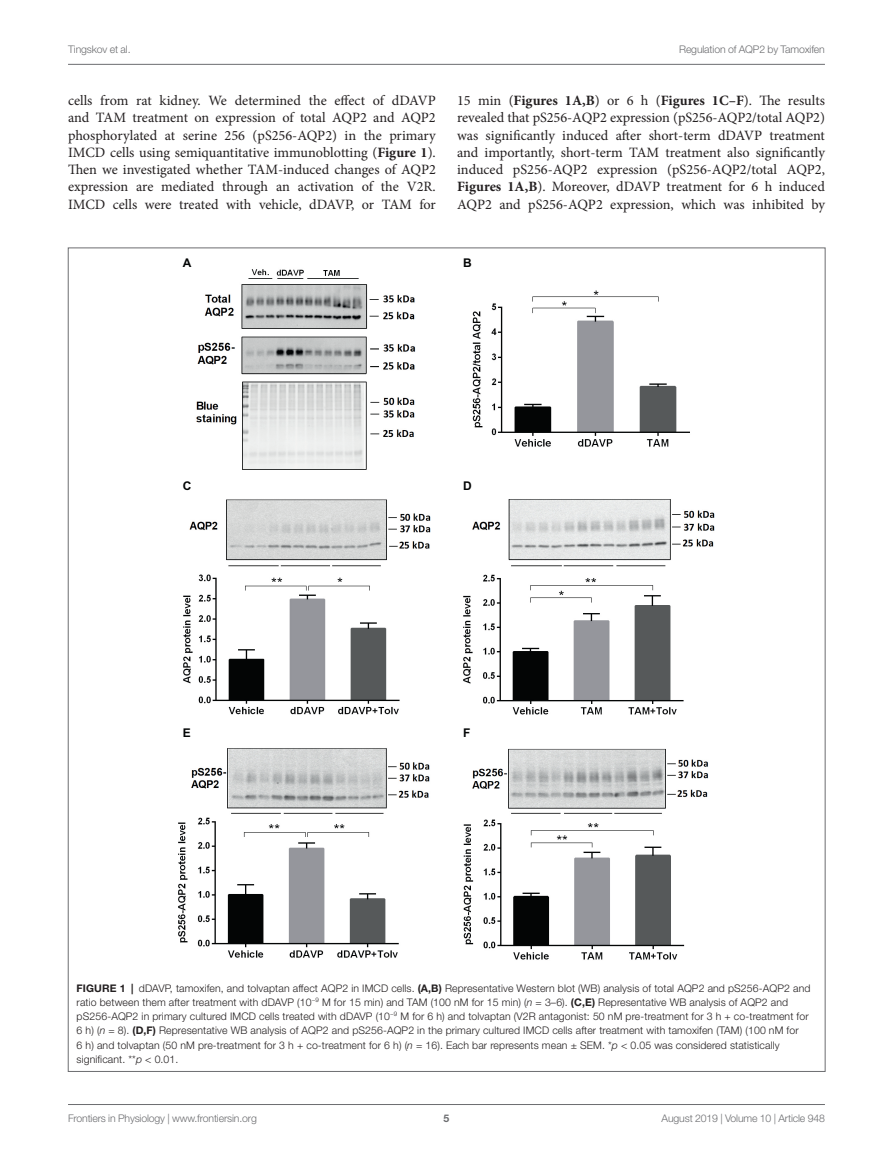
<style>
.page{position:relative;width:893px;height:1170px;background:#fff}
.page>*{position:absolute;margin:0;border:0;box-sizing:border-box;transform-origin:0 0}
.TEXT_FLUSH{font:14.25px/17.2px "Minion Pro";color:#231f20;text-align:justify}
.t1{font:700 12px "Arial";color:#030505}
.FIG_LEG{font:300 10.5px/14.2px "Helvetica Neue LT Std";letter-spacing:.01em;color:#231f20}
.t2{font:300 10.5px "Helvetica Neue LT Std";letter-spacing:-.015em;color:#6c6d70}
.t3{font:700 10.5px "Helvetica Neue LT Std";color:#6c6d70}
.s1{font-weight:700}
.s2{font-style:italic}
</style>
<div class="page">
<hr style="left:68px;top:64px;width:757px;height:1px;background:#6c6d70">
<hr style="left:68px;top:1104px;width:757px;height:1px;background:#6c6d70">
<img style="left:178px;top:269px;width:537px;height:691px">
<p class="t2" style="left:68px;top:42px;width:64px">Tingskov et al.</p>
<p class="t2" style="left:679px;top:42px;width:147px">Regulation of AQP2 by Tamoxifen</p>
<p class="TEXT_FLUSH" style="left:68px;top:92px;width:369px">cells from rat kidney. We determined the effect of dDAVP and TAM treatment on expression of total AQP2 and AQP2 phosphorylated at serine 256 (pS256-AQP2) in the primary IMCD cells using semiquantitative immunoblotting (<span class="s1">Figure 1</span>).<br>Then we investigated whether TAM-induced changes of AQP2 expression are mediated through an activation of the V2R.<br>IMCD cells were treated with vehicle, dDAVP, or TAM for</p>
<p class="TEXT_FLUSH" style="left:457px;top:92px;width:369px">15 min (<span class="s1">Figures 1A,B</span>) or 6 h (<span class="s1">Figures 1C–F</span>). The results revealed that pS256-AQP2 expression (pS256-AQP2/total AQP2) was significantly induced after short-term dDAVP treatment and importantly, short-term TAM treatment also significantly induced pS256-AQP2 expression (pS256-AQP2/total AQP2, <span class="s1">Figures 1A,B</span>). Moreover, dDAVP treatment for 6 h induced AQP2 and pS256-AQP2 expression, which was inhibited by</p>
<p class="t1" style="left:183px;top:254px;width:10px">A</p>
<p class="t1" style="left:463px;top:254px;width:10px">B</p>
<p class="t1" style="left:183px;top:477px;width:10px">C</p>
<p class="t1" style="left:463px;top:477px;width:10px">D</p>
<p class="t1" style="left:183px;top:725px;width:10px">E</p>
<p class="t1" style="left:463px;top:725px;width:9px">F</p>
<p class="FIG_LEG" style="left:77px;top:980px;width:735px"><span class="s1">FIGURE 1 |</span> dDAVP, tamoxifen, and tolvaptan affect AQP2 in IMCD cells. <span class="s1">(A,B)</span> Representative Western blot (WB) analysis of total AQP2 and pS256-AQP2 and ratio between them after treatment with dDAVP (10<sup>−9</sup> M for 15 min) and TAM (100 nM for 15 min) (<span class="s2">n</span> = 3–6). <span class="s1">(C,E)</span> Representative WB analysis of AQP2 and pS256-AQP2 in primary cultured IMCD cells treated with dDAVP (10<sup>−9</sup> M for 6 h) and tolvaptan (V2R antagonist: 50 nM pre-treatment for 3 h + co-treatment for 6 h) (<span class="s2">n</span> = 8). <span class="s1">(D,F)</span> Representative WB analysis of AQP2 and pS256-AQP2 in the primary cultured IMCD cells after treatment with tamoxifen (TAM) (100 nM for<br>6 h) and tolvaptan (50 nM pre-treatment for 3 h + co-treatment for 6 h) (<span class="s2">n</span> = 16). Each bar represents mean ± SEM. *<span class="s2">p</span> &lt; 0.05 was considered statistically significant. **<span class="s2">p</span> &lt; 0.01.</p>
<p class="t2" style="left:68px;top:1111px;width:190px">Frontiers in Physiology | www.frontiersin.org</p>
<p class="t3" style="left:444px;top:1111px;width:7px">5</p>
<p class="t2" style="left:662px;top:1111px;width:165px">August 2019 | Volume 10 | Article 948</p>
</div>
